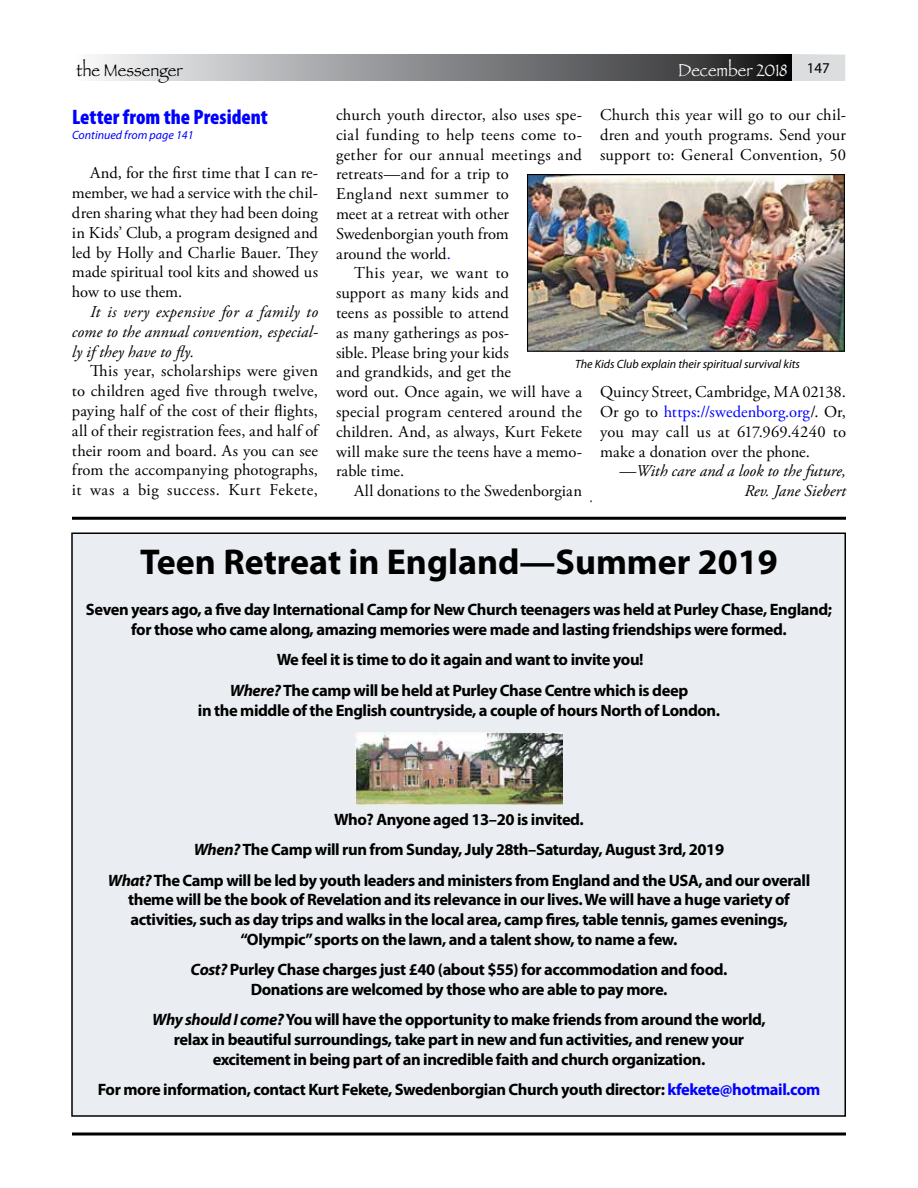
<style>
.page{position:relative;width:918px;height:1188px;background:#fff}
.page>*{position:absolute;margin:0;border:0;box-sizing:border-box;transform-origin:0 0}
.t1{font:700 36px "Myriad Pro";color:#000}
.t2{font:900 condensed 21px "Myriad Pro";color:#00f}
.t3{font:18px "Papyrus";color:#fff;scale:.9 1}
.t4{font:18px "Papyrus";color:#000;scale:.9 1}
.t5{font:700 16.5px/19.8px "Myriad Pro";letter-spacing:-.025em;color:#000;text-align:center}
.t6{font:16.5px/19.8px "Adobe Garamond Pro";letter-spacing:.01em;color:#000;text-align:justify}
.t7{font:italic 16.5px/19.8px "Adobe Garamond Pro";color:#000;text-align:right}
.t8{font:16.5px "Adobe Garamond Pro";letter-spacing:.03em;color:#000}
.t9{font:italic 12px "Myriad Pro";color:#000}
.t10{font:italic 12px "Myriad Pro";color:#00f}
.s1{color:#00f}
.s2{font-style:italic}
</style>
<div class="page">
<svg style="left:95px;top:54px;width:697px;height:27px;background:#858688"></svg>
<svg style="left:792px;top:54px;width:53px;height:27px"></svg>
<svg style="left:72px;top:1132px;width:774px;height:4px;background:#3f3f3f"></svg>
<div style="left:72px;top:533px;width:773px;height:583px;background:#eaedf1"></div>
<img style="left:529px;top:176px;width:314px;height:174px">
<div style="left:527px;top:174px;width:318px;height:178px;border:1px solid #000"></div>
<hr style="left:72px;top:517px;width:774px;height:3px;background:#000">
<img style="left:356px;top:732px;width:206px;height:72px">
<p class="t4" style="left:76px;top:59px;width:119px">the Messenger</p>
<p class="t3" style="left:678px;top:59px;width:170px">December 2018 <sup>147</sup></p>
<p class="t6" style="left:336px;top:105px;width:247px">church youth director, also uses spe-</p>
<p class="t6" style="left:336px;top:125px;width:247px">cial funding to help teens come to-</p>
<p class="t6" style="left:336px;top:145px;width:247px">gether for our annual meetings and</p>
<p class="t6" style="left:336px;top:165px;width:174px">retreats—and for a trip to</p>
<p class="t6" style="left:336px;top:185px;width:174px">England next summer to</p>
<p class="t6" style="left:336px;top:204px;width:174px">meet at a retreat with other</p>
<p class="t6" style="left:336px;top:224px;width:174px">Swedenborgian youth from</p>
<p class="t6" style="left:336px;top:244px;width:116px">around the world<span class="s1">.</span></p>
<p class="t8" style="left:354px;top:263px;width:156px">This year, we want to</p>
<p class="t6" style="left:336px;top:284px;width:174px">support as many kids and</p>
<p class="t6" style="left:336px;top:303px;width:174px">teens as possible to attend</p>
<p class="t6" style="left:336px;top:323px;width:174px">as many gatherings as pos-</p>
<p class="t6" style="left:336px;top:343px;width:174px">sible. Please bring your kids</p>
<p class="t6" style="left:336px;top:363px;width:177px">and grandkids, and get the</p>
<p class="t6" style="left:336px;top:383px;width:248px">word out. Once again, we will have a</p>
<p class="t6" style="left:336px;top:402px;width:248px">special program centered around the</p>
<p class="t6" style="left:336px;top:422px;width:247px">children. And, as always, Kurt Fekete</p>
<p class="t6" style="left:336px;top:442px;width:247px">will make sure the teens have a memo-</p>
<p class="t6" style="left:336px;top:462px;width:70px">rable time.</p>
<p class="t6" style="left:354px;top:482px;width:230px">All donations to the Swedenborgian</p>
<p class="t6" style="left:600px;top:105px;width:248px">Church this year will go to our chil&shy;dren and youth programs. Send your support to: General Convention, 50</p>
<p class="t2" style="left:72px;top:103px;width:198px">Letter from the President</p>
<p class="t10" style="left:72px;top:127px;width:123px">Continued from page 141</p>
<p class="t6" style="left:72px;top:164px;width:248px;text-indent:18px">And, for the first time that I can re&shy;member, we had a service with the chil&shy;dren sharing what they had been doing in Kids’ Club, a program designed and led by Holly and Charlie Bauer. They made spiritual tool kits and showed us how to use them.</p>
<p class="t7" style="left:72px;top:302px;width:248px;text-align:justify;text-indent:18px">It is very expensive for a family to come to the annual convention, especial&shy;ly if they have to fly.</p>
<p class="t6" style="left:72px;top:362px;width:248px;text-indent:18px">This year, scholarships were given to children aged five through twelve, paying half of the cost of their flights, all of their registration fees, and half of their room and board. As you can see from the accompanying photographs, it was a big success. Kurt Fekete,</p>
<p class="t9" style="left:575px;top:356px;width:226px">The Kids Club explain their spiritual survival kits</p>
<p class="t6" style="left:600px;top:383px;width:248px">Quincy Street, Cambridge, MA 02138.<br>Or go to <span class="s1">https://swedenborg.org</span>/. Or, you may call us at 617.969.4240 to make a donation over the phone.</p>
<p class="t7" style="left:620px;top:462px;width:228px">—With care and a look to the future,<br>Rev. Jane Siebert</p>
<h1 class="t1" style="left:140px;top:538px;width:639px">Teen Retreat in England—Summer 2019</h1>
<p class="t5" style="left:86px;top:599px;width:748px">Seven years ago, a five day International Camp for New Church teenagers was held at Purley Chase, England; for those who came along, amazing memories were made and lasting friendships were formed.</p>
<p class="t5" style="left:230px;top:644px;width:460px;line-height:30.3px">We feel it is time to do it again and want to invite you!<br><span class="s2">Where?</span> The camp will be held at Purley Chase Centre which is deep</p>
<p class="t5" style="left:198px;top:700px;width:524px">in the middle of the English countryside, a couple of hours North of London.</p>
<p class="t5" style="left:108px;top:804px;width:704px;line-height:30.3px">Who? Anyone aged 13–20 is invited.<br><span class="s2">When?</span> The Camp will run from Sunday, July 28th–Saturday, August 3rd, 2019<br><span class="s2">What?</span> The Camp will be led by youth leaders and ministers from England and the USA, and our overall</p>
<p class="t5" style="left:128px;top:889px;width:663px">theme will be the book of Revelation and its relevance in our lives. We will have a huge variety of activities, such as day trips and walks in the local area, camp fires, table tennis, games evenings, “Olympic” sports on the lawn, and a talent show, to name a few.</p>
<p class="t5" style="left:191px;top:959px;width:538px"><span class="s2">Cost?</span> Purley Chase charges just £40 (about $55) for accommodation and food.<br>Donations are welcomed by those who are able to pay more.</p>
<p class="t5" style="left:152px;top:1009px;width:615px"><span class="s2">Why should I come?</span> You will have the opportunity to make friends from around the world, relax in beautiful surroundings, take part in new and fun activities, and renew your excitement in being part of an incredible faith and church organization.</p>
<p class="t5" style="left:98px;top:1079px;width:724px">For more information, contact Kurt Fekete, Swedenborgian Church youth director: <span class="s1">kfekete@hotmail.com</span></p>
</div>
